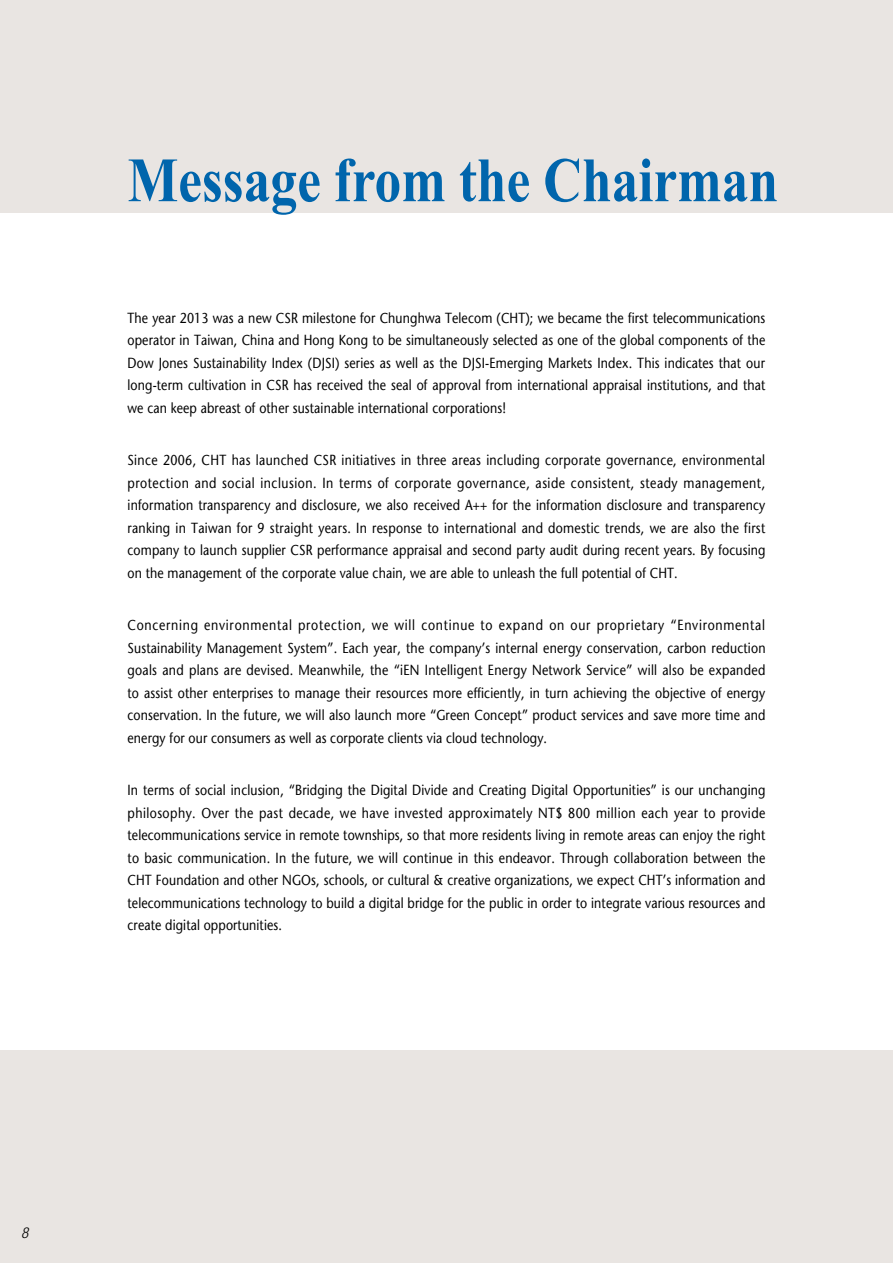
<style>
.page{position:relative;width:893px;height:1263px;background:#fff}
.page>*{position:absolute;margin:0;border:0;box-sizing:border-box;transform-origin:0 0}
.t1{font:700 63px "Times New Roman";color:#0065ac;scale:.85 1}
.t2{font:italic 300 condensed 15px "Helvetica Neue";color:#000}
.t3{font:14.55px/22.5px "Stone Sans";letter-spacing:.01em;color:#000;text-align:justify;scale:.85 1}
</style>
<div class="page">
<div style="left:0;top:1050px;width:893px;height:213px;background:#e9e5e2"></div>
<div style="left:0;top:0;width:893px;height:213px;background:#e9e5e2"></div>
<h1 class="t1" style="left:128px;top:137px;width:767px">Message from the Chairman</h1>
<p class="t3" style="left:128px;top:306px;width:752px">The year 2013 was a new CSR milestone for Chunghwa Telecom (CHT); we became the first telecommunications operator in Taiwan, China and Hong Kong to be simultaneously selected as one of the global components of the Dow Jones Sustainability Index (DJSI) series as well as the DJSI-Emerging Markets Index. This indicates that our long-term cultivation in CSR has received the seal of approval from international appraisal institutions, and that we can keep abreast of other sustainable international corporations!</p>
<p class="t3" style="left:128px;top:449px;width:752px">Since 2006, CHT has launched CSR initiatives in three areas including corporate governance, environmental protection and social inclusion. In terms of corporate governance, aside consistent, steady management, information transparency and disclosure, we also received A++ for the information disclosure and transparency ranking in Taiwan for 9 straight years. In response to international and domestic trends, we are also the first company to launch supplier CSR performance appraisal and second party audit during recent years. By focusing on the management of the corporate value chain, we are able to unleash the full potential of CHT.</p>
<p class="t3" style="left:128px;top:614px;width:752px">Concerning environmental protection, we will continue to expand on our proprietary “Environmental Sustainability Management System”. Each year, the company’s internal energy conservation, carbon reduction goals and plans are devised. Meanwhile, the “iEN Intelligent Energy Network Service” will also be expanded to assist other enterprises to manage their resources more efficiently, in turn achieving the objective of energy conservation. In the future, we will also launch more “Green Concept” product services and save more time and energy for our consumers as well as corporate clients via cloud technology.</p>
<p class="t3" style="left:128px;top:779px;width:752px">In terms of social inclusion, “Bridging the Digital Divide and Creating Digital Opportunities” is our unchanging philosophy. Over the past decade, we have invested approximately NT$ 800 million each year to provide telecommunications service in remote townships, so that more residents living in remote areas can enjoy the right to basic communication. In the future, we will continue in this endeavor. Through collaboration between the CHT Foundation and other NGOs, schools, or cultural &amp; creative organizations, we expect CHT’s information and telecommunications technology to build a digital bridge for the public in order to integrate various resources and create digital opportunities.</p>
<p class="t2" style="left:21px;top:1224px;width:9px">8</p>
</div>
